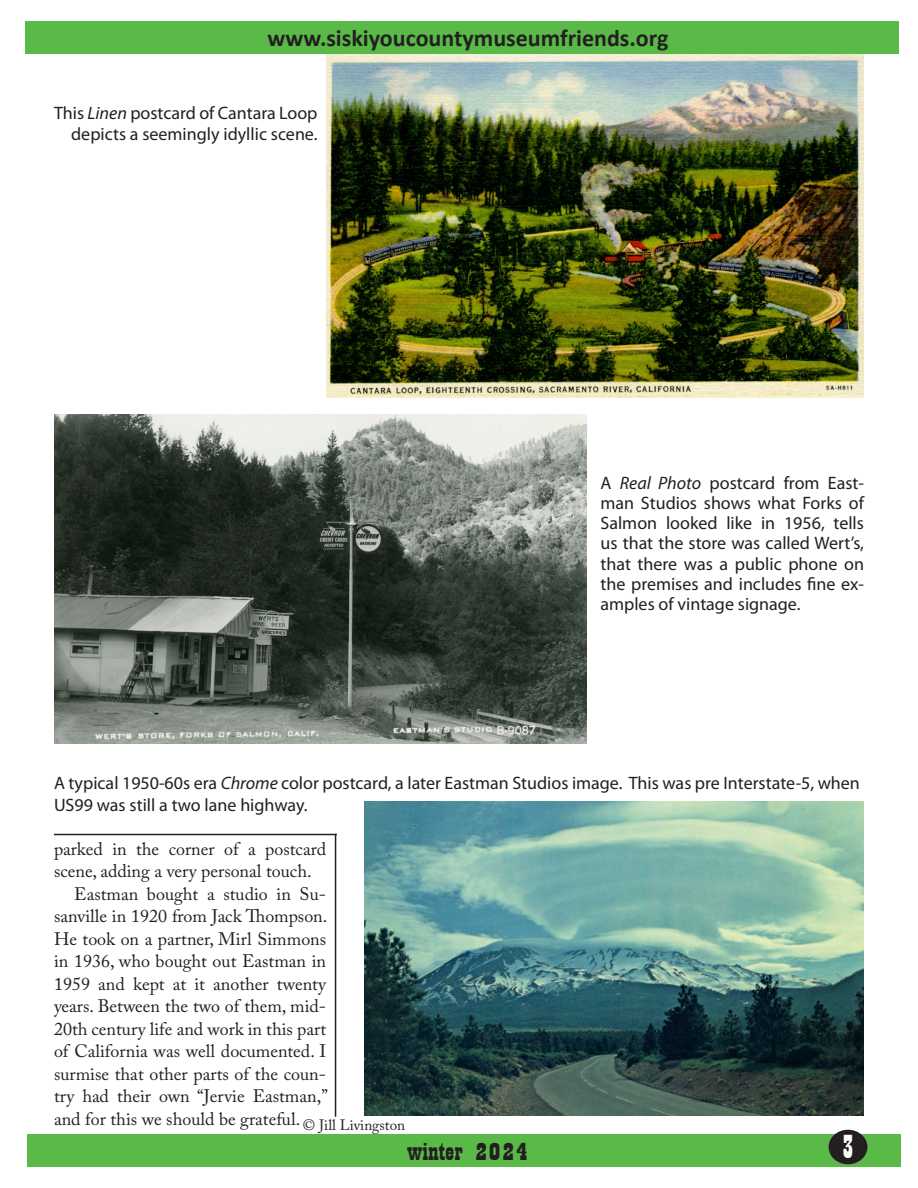
<style>
.page{position:relative;width:918px;height:1188px;background:#fff}
.page>*{position:absolute;margin:0;border:0;box-sizing:border-box;transform-origin:0 0}
.t1{font:34.5px "Playbill";color:#fff}
.t2{font:25.5px "Playbill";color:#231f20;scale:1.5 1}
.t3{font:700 24px "Calibri";color:#231f20}
.t4{font:18px "Adobe Caslon Pro";color:#231f20}
.t5{font:18px/20.2px "Myriad Pro";color:#231f20;text-align:justify}
.t6{font:15px "Adobe Caslon Pro";color:#231f20}
.s1{font-style:italic}
</style>
<div class="page">
<div style="left:26px;top:22px;width:873px;height:32px;background:#59ba47"></div>
<div style="left:27px;top:1134px;width:874px;height:32px;background:#59ba47"></div>
<img style="left:326px;top:54px;width:538px;height:344px">
<img style="left:365px;top:801px;width:499px;height:315px">
<div style="left:829px;top:1130px;width:38px;height:34px;background:#231f20;border-radius:50%"></div>
<img style="left:54px;top:415px;width:532px;height:329px">
<hr style="left:54px;top:834px;width:283px;height:1px;background:#231f20">
<hr style="left:335px;top:834px;width:1px;height:283px;background:#231f20">
<h3 class="t3" style="left:267px;top:21px;width:403px">www.siskiyoucountymuseumfriends.org</h3>
<p class="t5" style="left:54px;top:103px;width:265px;text-align:right">This <span class="s1">Linen</span> postcard of Cantara Loop depicts a seemingly idyllic scene.</p>
<p class="t5" style="left:600px;top:472px;width:265px">A <span class="s1">Real Photo</span> postcard from East&shy;man Studios shows what Forks of Salmon looked like in 1956, tells us that the store was called Wert’s, that there was a public phone on the premises and includes fine ex&shy;amples of vintage signage.</p>
<p class="t5" style="left:54px;top:772px;width:807px;line-height:21.6px">A typical 1950-60s era <span class="s1">Chrome</span> color postcard, a later Eastman Studios image. This was pre Interstate-5, when<br>US99 was still a two lane highway.</p>
<p class="t4" style="left:54px;top:838px;width:274px">parked in the corner of a postcard</p>
<p class="t4" style="left:54px;top:861px;width:259px">scene, adding a very personal touch.</p>
<p class="t4" style="left:74px;top:883px;width:253px">Eastman bought a studio in Su-</p>
<p class="t4" style="left:54px;top:906px;width:275px">sanville in 1920 from Jack Thompson.</p>
<p class="t4" style="left:54px;top:928px;width:274px">He took on a partner, Mirl Simmons</p>
<p class="t4" style="left:54px;top:951px;width:274px">in 1936, who bought out Eastman in</p>
<p class="t4" style="left:54px;top:973px;width:274px">1959 and kept at it another twenty</p>
<p class="t4" style="left:54px;top:996px;width:274px">years. Between the two of them, mid-</p>
<p class="t4" style="left:54px;top:1018px;width:274px">20th century life and work in this part</p>
<p class="t4" style="left:54px;top:1041px;width:274px">of California was well documented. I</p>
<p class="t4" style="left:54px;top:1063px;width:274px">surmise that other parts of the coun-</p>
<p class="t4" style="left:54px;top:1086px;width:275px">try had their own “Jervie Eastman,”</p>
<p class="t4" style="left:54px;top:1108px;width:248px">and for this we should be grateful.</p>
<p class="t6" style="left:303px;top:1116px;width:104px">© Jill Livingston</p>
<h2 class="t2" style="left:407px;top:1139px;width:82px">winter 2024</h2>
<h1 class="t1" style="left:842px;top:1129px;width:14px">3</h1>
</div>
